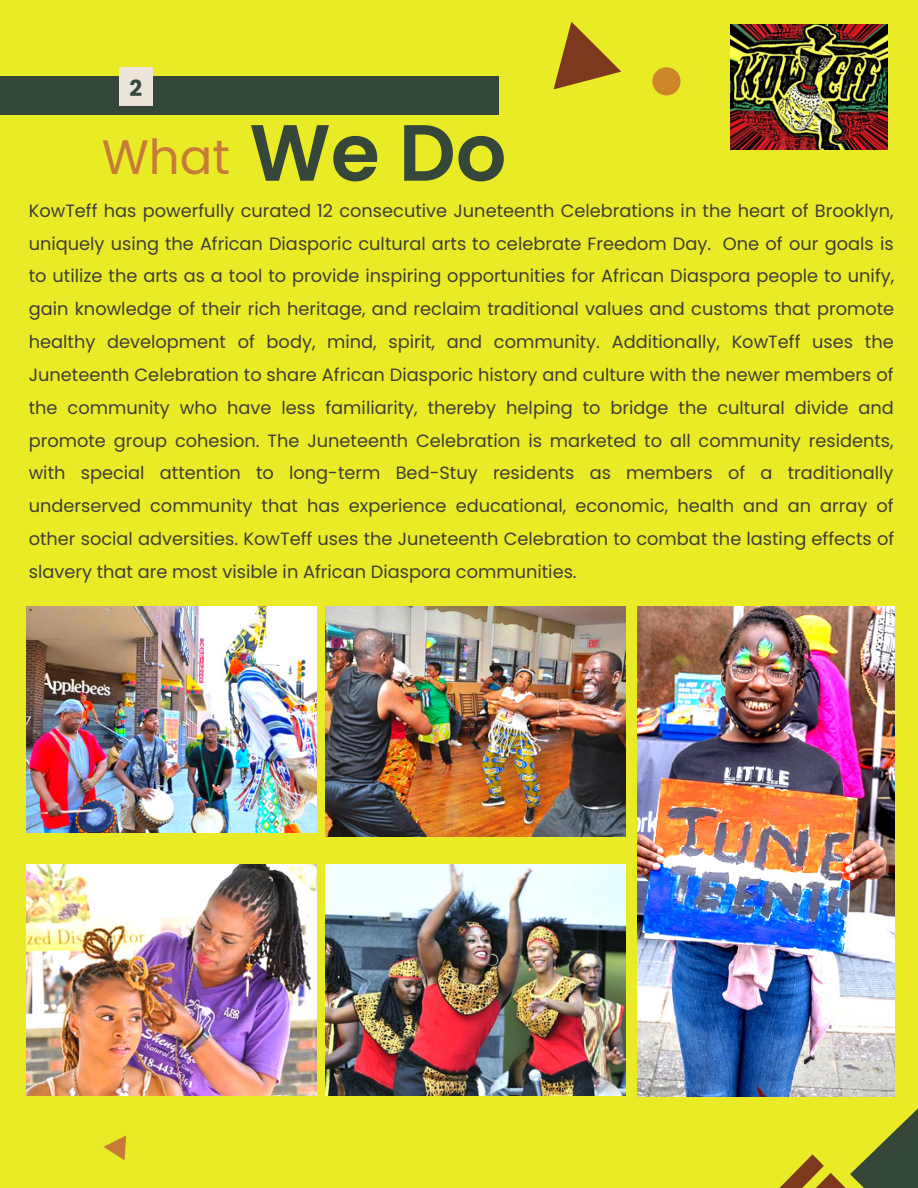
<style>
.page{position:relative;width:918px;height:1188px;background:#e9eb27}
.page>*{position:absolute;margin:0;border:0;box-sizing:border-box;transform-origin:0 0}
.t1{font:48.3px "Poppins";color:#c67b37}
.t2{font:700 22.2px "Poppins";color:#354739}
.t3{font:17.85px/32.8px "Poppins";color:#403e37}
.s1{font-weight:600;font-size:79.5px;color:#354739}
</style>
<div class="page">
<svg style="left:103px;top:1135px;width:23px;height:25px"></svg>
<div style="left:652px;top:67px;width:29px;height:28px;background:#ce862a;border-radius:50%"></div>
<svg style="left:779px;top:1108px;width:139px;height:80px"></svg>
<svg style="left:316px;top:606px;width:10px;height:56px"></svg>
<svg style="left:625px;top:606px;width:13px;height:29px"></svg>
<svg style="left:553px;top:22px;width:68px;height:68px"></svg>
<div style="left:0;top:76px;width:499px;height:38px;background:#354739"></div>
<div style="left:119px;top:68px;width:34px;height:38px;background:#ebe5da"></div>
<img style="left:730px;top:24px;width:158px;height:125px">
<img style="left:326px;top:606px;width:299px;height:231px">
<img style="left:26px;top:606px;width:290px;height:226px">
<img style="left:26px;top:864px;width:290px;height:232px">
<img style="left:638px;top:606px;width:256px;height:491px">
<img style="left:326px;top:864px;width:299px;height:232px">
<p class="t2" style="left:130px;top:73px;width:14px">2</p>
<h1 class="t1" style="left:102px;top:123px;width:406px">What <span class="s1">We Do</span></h1>
<p class="t3" style="left:29px;top:194px;width:867px">KowTeff has powerfully curated 12 consecutive Juneteenth Celebrations in the heart of Brooklyn, uniquely using the African Diasporic cultural arts to celebrate Freedom Day. One of our goals is to utilize the arts as a tool to provide inspiring opportunities for African Diaspora people to unify, gain knowledge of their rich heritage, and reclaim traditional values and customs that promote healthy development of body, mind, spirit, and community. Additionally, KowTeff uses the Juneteenth Celebration to share African Diasporic history and culture with the newer members of the community who have less familiarity, thereby helping to bridge the cultural divide and promote group cohesion. The Juneteenth Celebration is marketed to all community residents, with special attention to long-term Bed-Stuy residents as members of a traditionally underserved community that has experience educational, economic, health and an array of other social adversities. KowTeff uses the Juneteenth Celebration to combat the lasting effects of slavery that are most visible in African Diaspora communities.<br>.</p>
</div>
